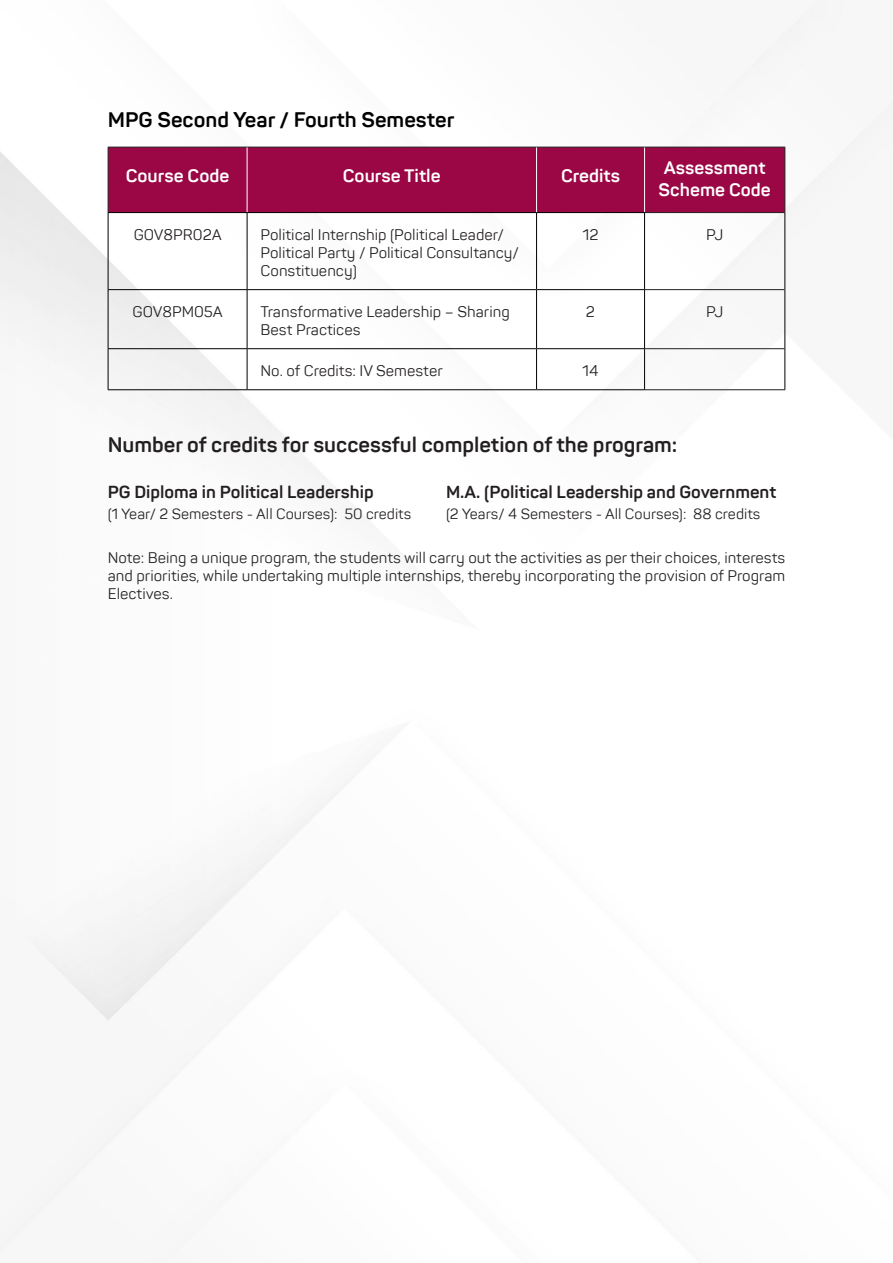
<style>
.page{position:relative;width:893px;height:1263px;background:#fff}
.page>*{position:absolute;margin:0;border:0;box-sizing:border-box;transform-origin:0 0}
.t1{font:700 21px "Panton";color:#231f20}
.t2{font:700 21px "Panton";color:#000}
.t3{font:700 18px/21.6px "Panton";color:#fff}
.t4{font:700 17.4px "Panton";color:#231f20}
.t5{font:15px/18px "Panton";color:#231f20}
.t6{font:14.4px "Panton";color:#231f20}
</style>
<div class="page">
<div style="left:109px;top:148px;width:675px;height:64px;background:#9b0745"></div>
<hr style="left:108px;top:147px;width:139px;height:1px;background:#231f20">
<hr style="left:108px;top:147px;width:1px;height:65px;background:#231f20">
<hr style="left:247px;top:147px;width:290px;height:1px;background:#231f20">
<hr style="left:537px;top:147px;width:108px;height:1px;background:#231f20">
<hr style="left:645px;top:147px;width:140px;height:1px;background:#231f20">
<hr style="left:784px;top:147px;width:1px;height:65px;background:#231f20">
<hr style="left:247px;top:147px;width:1px;height:65px;background:#fff">
<hr style="left:536px;top:147px;width:1px;height:65px;background:#fff">
<hr style="left:644px;top:147px;width:1px;height:65px;background:#fff">
<hr style="left:247px;top:213px;width:1px;height:76px;background:#000">
<hr style="left:536px;top:213px;width:1px;height:76px;background:#000">
<hr style="left:644px;top:213px;width:1px;height:76px;background:#000">
<hr style="left:108px;top:289px;width:139px;height:1px;background:#000">
<hr style="left:247px;top:289px;width:290px;height:1px;background:#000">
<hr style="left:247px;top:290px;width:1px;height:58px;background:#000">
<hr style="left:537px;top:289px;width:108px;height:1px;background:#000">
<hr style="left:536px;top:290px;width:1px;height:58px;background:#000">
<hr style="left:644px;top:290px;width:1px;height:58px;background:#000">
<hr style="left:108px;top:348px;width:139px;height:1px;background:#000">
<hr style="left:247px;top:348px;width:290px;height:1px;background:#000">
<hr style="left:247px;top:349px;width:1px;height:40px;background:#000">
<hr style="left:537px;top:348px;width:108px;height:1px;background:#000">
<hr style="left:536px;top:349px;width:1px;height:40px;background:#000">
<hr style="left:644px;top:349px;width:1px;height:40px;background:#000">
<hr style="left:108px;top:389px;width:139px;height:1px;background:#000">
<hr style="left:247px;top:389px;width:290px;height:1px;background:#000">
<hr style="left:537px;top:389px;width:108px;height:1px;background:#000">
<hr style="left:645px;top:289px;width:139px;height:1px;background:#231f20">
<hr style="left:645px;top:348px;width:139px;height:1px;background:#231f20">
<hr style="left:645px;top:389px;width:140px;height:1px;background:#231f20">
<hr style="left:108px;top:212px;width:139px;height:1px;background:#000">
<hr style="left:108px;top:213px;width:1px;height:76px;background:#000">
<hr style="left:247px;top:212px;width:290px;height:1px;background:#000">
<hr style="left:537px;top:212px;width:108px;height:1px;background:#000">
<hr style="left:784px;top:213px;width:1px;height:77px;background:#000">
<hr style="left:108px;top:290px;width:1px;height:58px;background:#000">
<hr style="left:784px;top:290px;width:1px;height:59px;background:#000">
<hr style="left:108px;top:349px;width:1px;height:40px;background:#000">
<hr style="left:784px;top:349px;width:1px;height:40px;background:#000">
<hr style="left:645px;top:212px;width:140px;height:1px;background:#231f20">
<h1 class="t2" style="left:108px;top:107px;width:348px">MPG Second Year / Fourth Semester</h1>
<p class="t3" style="left:126px;top:165px;width:105px">Course Code</p>
<p class="t3" style="left:343px;top:165px;width:99px">Course Title</p>
<p class="t3" style="left:561px;top:165px;width:61px">Credits</p>
<p class="t3" style="left:659px;top:157px;width:114px">Assessment<br>Scheme Code</p>
<p class="t5" style="left:134px;top:226px;width:90px">GOV8PR02A</p>
<p class="t5" style="left:261px;top:226px;width:260px">Political Internship (Political Leader/<br>Political Party / Political Consultancy/<br>Constituency)</p>
<p class="t5" style="left:582px;top:226px;width:18px">12</p>
<p class="t5" style="left:706px;top:226px;width:19px">PJ</p>
<p class="t5" style="left:133px;top:303px;width:92px">GOV8PM05A</p>
<p class="t5" style="left:261px;top:303px;width:251px">Transformative Leadership – Sharing<br>Best Practices</p>
<p class="t5" style="left:586px;top:303px;width:11px">2</p>
<p class="t5" style="left:706px;top:303px;width:19px">PJ</p>
<p class="t5" style="left:261px;top:362px;width:184px">No. of Credits: IV Semester</p>
<p class="t5" style="left:582px;top:362px;width:18px">14</p>
<h1 class="t1" style="left:108px;top:431px;width:571px">Number of credits for successful completion of the program:</h1>
<p class="t4" style="left:108px;top:481px;width:267px">PG Diploma in Political Leadership</p>
<p class="t6" style="left:108px;top:505px;width:305px">(1 Year/ 2 Semesters - All Courses): 50 credits</p>
<p class="t4" style="left:446px;top:481px;width:332px">M.A. (Political Leadership and Government</p>
<p class="t6" style="left:446px;top:505px;width:316px">(2 Years/ 4 Semesters - All Courses): 88 credits</p>
<p class="t5" style="left:108px;top:549px;width:679px;text-align:justify">Note: Being a unique program, the students will carry out the activities as per their choices, interests and priorities, while undertaking multiple internships, thereby incorporating the provision of Program Electives.</p>
</div>
